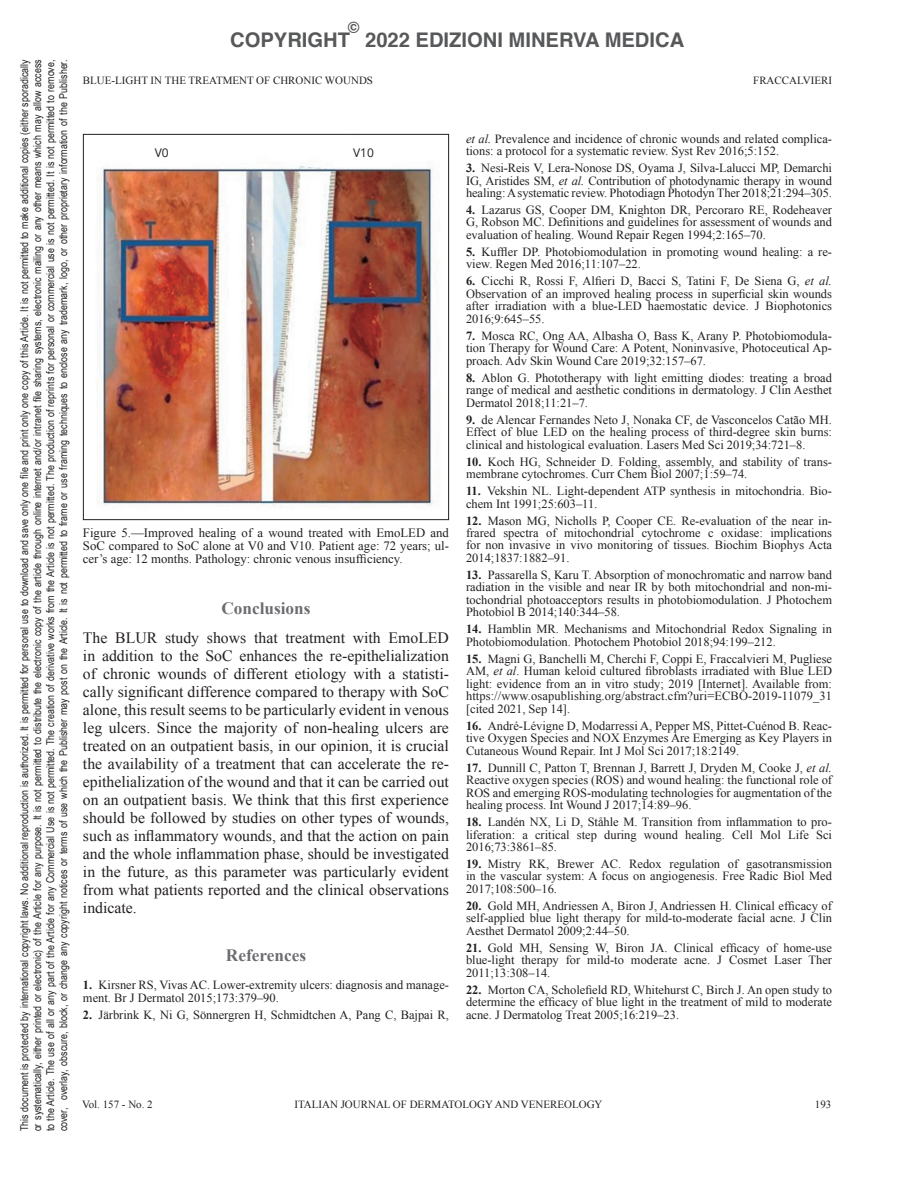
<style>
.page{position:relative;width:915px;height:1191px;background:#fff}
.page>*{position:absolute;margin:0;border:0;box-sizing:border-box;transform-origin:0 0}
.t1{font:700 20.1px "Helvetica";color:#57585a}
.t2{font:700 17.25px "Times New Roman";color:#6c6d70}
.t3{font:15.75px/18px "Times New Roman";color:#231f20;text-align:justify}
.t4{font:700 15.75px "Helvetica";color:#57585a}
.t5{font:12.75px/12.8px "Times New Roman";color:#231f20;text-align:justify}
.t6{font:12.45px/12.5px "Times New Roman";color:#231f20;text-align:justify}
.t7{font:12px "Open Sans";color:#231f20}
.t8{font:10.95px "Times New Roman";color:#231f20}
.t9{font:10.8px/13px "Arial Narrow";color:#231f20;text-align:justify}
.s1{font-weight:700}
.s2{font-style:italic}
</style>
<div class="page">
<img style="left:98px;top:166px;width:337px;height:340px">
<div style="left:83px;top:134px;width:366px;height:386px;border:1px solid #231f20"></div>
<div style="left:333px;top:138px;width:60px;height:29px;background:#fff"></div>
<div style="left:132px;top:138px;width:59px;height:29px;background:#fff"></div>
<p class="t9" style="left:18px;top:1131px;width:1073px;rotate:-90deg">This document is protected by international copyright laws. No additional reproduction is authorized. It is permitted for personal use to download and save only one file and print only one copy of this Article. It is not permitted to make additional copies (either sporadically or systematically, either printed or electronic) of the Article for any purpose. It is not permitted to distribute the electronic copy of the article through online internet and/or intranet file sharing systems, electronic mailing or any other means which may allow access to the Article. The use of all or any part of the Article for any Commercial Use is not permitted. The creation of derivative works from the Article is not permitted. The production of reprints for personal or commercial use is not permitted. It is not permitted to remove, cover, overlay, obscure, block, or change any copyright notices or terms of use which the Publisher may post on the Article. It is not permitted to frame or use framing techniques to enclose any trademark, logo, or other proprietary information of the Publisher.</p>
<p class="t4" style="left:348px;top:15px;width:13px">©</p>
<h1 class="t1" style="left:365px;top:24px;width:320px">2022 EDIZIONI MINERVA MEDICA</h1>
<h1 class="t1" style="left:230px;top:24px;width:121px">COPYRIGHT</h1>
<p class="t8" style="left:83px;top:73px;width:291px">BLUE-LIGHT IN THE TREATMENT OF CHRONIC WOUNDS</p>
<p class="t8" style="left:753px;top:73px;width:80px">FRACCALVIERI</p>
<p class="t7" style="left:155px;top:144px;width:16px">V0</p>
<p class="t7" style="left:353px;top:144px;width:22px">V10</p>
<p class="t5" style="left:83px;top:526px;width:367px">Figure 5.—Improved healing of a wound treated with EmoLED and SoC compared to SoC alone at V0 and V10. Patient age: 72 years; ul&shy;cer’s age: 12 months. Pathology: chronic venous insufficiency.</p>
<h2 class="t2" style="left:221px;top:596px;width:91px">Conclusions</h2>
<p class="t3" style="left:83px;top:628px;width:367px">The BLUR study shows that treatment with EmoLED in addition to the SoC enhances the re-epithelialization of chronic wounds of different etiology with a statisti&shy;cally significant difference compared to therapy with SoC alone, this result seems to be particularly evident in venous leg ulcers. Since the majority of non-healing ulcers are treated on an outpatient basis, in our opinion, it is crucial the availability of a treatment that can accelerate the re&shy;epithelialization of the wound and that it can be carried out on an outpatient basis. We think that this first experience should be followed by studies on other types of wounds, such as inflammatory wounds, and that the action on pain and the whole inflammation phase, should be investigated in the future, as this parameter was particularly evident from what patients reported and the clinical observations indicate.</p>
<h2 class="t2" style="left:226px;top:943px;width:82px">References</h2>
<p class="t6" style="left:83px;top:978px;width:367px"><span class="s1">1.</span> Kirsner RS, Vivas AC. Lower-extremity ulcers: diagnosis and manage&shy;ment. Br J Dermatol 2015;173:379–90.</p>
<p class="t6" style="left:83px;top:1008px;width:367px"><span class="s1">2.</span> Järbrink K, Ni G, Sönnergren H, Schmidtchen A, Pang C, Bajpai R,</p>
<p class="t6" style="left:466px;top:132px;width:367px"><span class="s2">et al.</span> Prevalence and incidence of chronic wounds and related complica&shy;tions: a protocol for a systematic review. Syst Rev 2016;5:152.</p>
<p class="t6" style="left:466px;top:161px;width:367px"><span class="s1">3.</span> Nesi-Reis V, Lera-Nonose DS, Oyama J, Silva-Lalucci MP, Demarchi IG, Aristides SM, <span class="s2">et al.</span> Contribution of photodynamic therapy in wound healing: A systematic review. Photodiagn Photodyn Ther 2018;21:294–305.</p>
<p class="t6" style="left:466px;top:203px;width:367px"><span class="s1">4.</span> Lazarus GS, Cooper DM, Knighton DR, Percoraro RE, Rodeheaver G, Robson MC. Definitions and guidelines for assessment of wounds and evaluation of healing. Wound Repair Regen 1994;2:165–70.</p>
<p class="t6" style="left:466px;top:245px;width:367px"><span class="s1">5.</span> Kuffler DP. Photobiomodulation in promoting wound healing: a re&shy;view. Regen Med 2016;11:107–22.</p>
<p class="t6" style="left:466px;top:275px;width:367px"><span class="s1">6.</span> Cicchi R, Rossi F, Alfieri D, Bacci S, Tatini F, De Siena G, <span class="s2">et al.<br></span>Observation of an improved healing process in superficial skin wounds after irradiation with a blue-LED haemostatic device. J Biophotonics 2016;9:645–55.</p>
<p class="t6" style="left:466px;top:329px;width:367px"><span class="s1">7.</span> Mosca RC, Ong AA, Albasha O, Bass K, Arany P. Photobiomodula&shy;tion Therapy for Wound Care: A Potent, Noninvasive, Photoceutical Ap&shy;proach. Adv Skin Wound Care 2019;32:157–67.</p>
<p class="t6" style="left:466px;top:371px;width:367px"><span class="s1">8.</span> Ablon G. Phototherapy with light emitting diodes: treating a broad range of medical and aesthetic conditions in dermatology. J Clin Aesthet Dermatol 2018;11:21–7.</p>
<p class="t6" style="left:466px;top:413px;width:367px"><span class="s1">9.</span> de Alencar Fernandes Neto J, Nonaka CF, de Vasconcelos Catão MH.<br>Effect of blue LED on the healing process of third-degree skin burns: clinical and histological evaluation. Lasers Med Sci 2019;34:721–8.</p>
<p class="t6" style="left:466px;top:455px;width:367px"><span class="s1">10.</span> Koch HG, Schneider D. Folding, assembly, and stability of trans&shy;membrane cytochromes. Curr Chem Biol 2007;1:59–74.</p>
<p class="t6" style="left:466px;top:484px;width:367px"><span class="s1">11.</span> Vekshin NL. Light-dependent ATP synthesis in mitochondria. Bio&shy;chem Int 1991;25:603–11.</p>
<p class="t6" style="left:466px;top:514px;width:367px"><span class="s1">12.</span> Mason MG, Nicholls P, Cooper CE. Re-evaluation of the near in&shy;frared spectra of mitochondrial cytochrome c oxidase: implications for non invasive in vivo monitoring of tissues. Biochim Biophys Acta 2014;1837:1882–91.</p>
<p class="t6" style="left:466px;top:568px;width:367px"><span class="s1">13.</span> Passarella S, Karu T. Absorption of monochromatic and narrow band radiation in the visible and near IR by both mitochondrial and non-mi&shy;tochondrial photoacceptors results in photobiomodulation. J Photochem Photobiol B 2014;140:344–58.</p>
<p class="t6" style="left:466px;top:623px;width:367px"><span class="s1">14.</span> Hamblin MR. Mechanisms and Mitochondrial Redox Signaling in<br>Photobiomodulation. Photochem Photobiol 2018;94:199–212.</p>
<p class="t6" style="left:466px;top:652px;width:367px"><span class="s1">15.</span> Magni G, Banchelli M, Cherchi F, Coppi E, Fraccalvieri M, Pugliese AM, <span class="s2">et al</span>. Human keloid cultured fibroblasts irradiated with Blue LED light: evidence from an in vitro study; 2019 [Internet]. Available from: https://www.osapublishing.org/abstract.cfm?uri=ECBO-2019-11079_31 [cited 2021, Sep 14].</p>
<p class="t6" style="left:466px;top:719px;width:367px"><span class="s1">16.</span> André-Lévigne D, Modarressi A, Pepper MS, Pittet-Cuénod B. Reac&shy;tive Oxygen Species and NOX Enzymes Are Emerging as Key Players in Cutaneous Wound Repair. Int J Mol Sci 2017;18:2149.</p>
<p class="t6" style="left:466px;top:761px;width:367px"><span class="s1">17.</span> Dunnill C, Patton T, Brennan J, Barrett J, Dryden M, Cooke J, <span class="s2">et al.<br></span>Reactive oxygen species (ROS) and wound healing: the functional role of ROS and emerging ROS-modulating technologies for augmentation of the healing process. Int Wound J 2017;14:89–96.</p>
<p class="t6" style="left:466px;top:815px;width:367px"><span class="s1">18.</span> Landén NX, Li D, Ståhle M. Transition from inflammation to pro&shy;liferation: a critical step during wound healing. Cell Mol Life Sci 2016;73:3861–85.</p>
<p class="t6" style="left:466px;top:857px;width:367px"><span class="s1">19.</span> Mistry RK, Brewer AC. Redox regulation of gasotransmission in the vascular system: A focus on angiogenesis. Free Radic Biol Med 2017;108:500–16.</p>
<p class="t6" style="left:466px;top:899px;width:367px"><span class="s1">20.</span> Gold MH, Andriessen A, Biron J, Andriessen H. Clinical efficacy of self-applied blue light therapy for mild-to-moderate facial acne. J Clin Aesthet Dermatol 2009;2:44–50.</p>
<p class="t6" style="left:466px;top:941px;width:367px"><span class="s1">21.</span> Gold MH, Sensing W, Biron JA. Clinical efficacy of home-use blue-light therapy for mild-to moderate acne. J Cosmet Laser Ther 2011;13:308–14.</p>
<p class="t6" style="left:466px;top:983px;width:367px"><span class="s1">22.</span> Morton CA, Scholefield RD, Whitehurst C, Birch J. An open study to determine the efficacy of blue light in the treatment of mild to moderate acne. J Dermatolog Treat 2005;16:219–23.</p>
<p class="t8" style="left:82px;top:1097px;width:72px">Vol. 157 - No. 2</p>
<p class="t8" style="left:294px;top:1097px;width:12px">Italian</p>
<p class="t8" style="left:340px;top:1097px;width:13px">Journal</p>
<p class="t8" style="left:393px;top:1097px;width:30px">of Dermatolog</p>
<p class="t8" style="left:485px;top:1097px;width:19px">y and</p>
<p class="t8" style="left:520px;top:1097px;width:17px">Venereolog</p>
<p class="t8" style="left:594px;top:1097px;width:9px">y</p>
<p class="t8" style="left:814px;top:1097px;width:18px">193</p>
</div>
